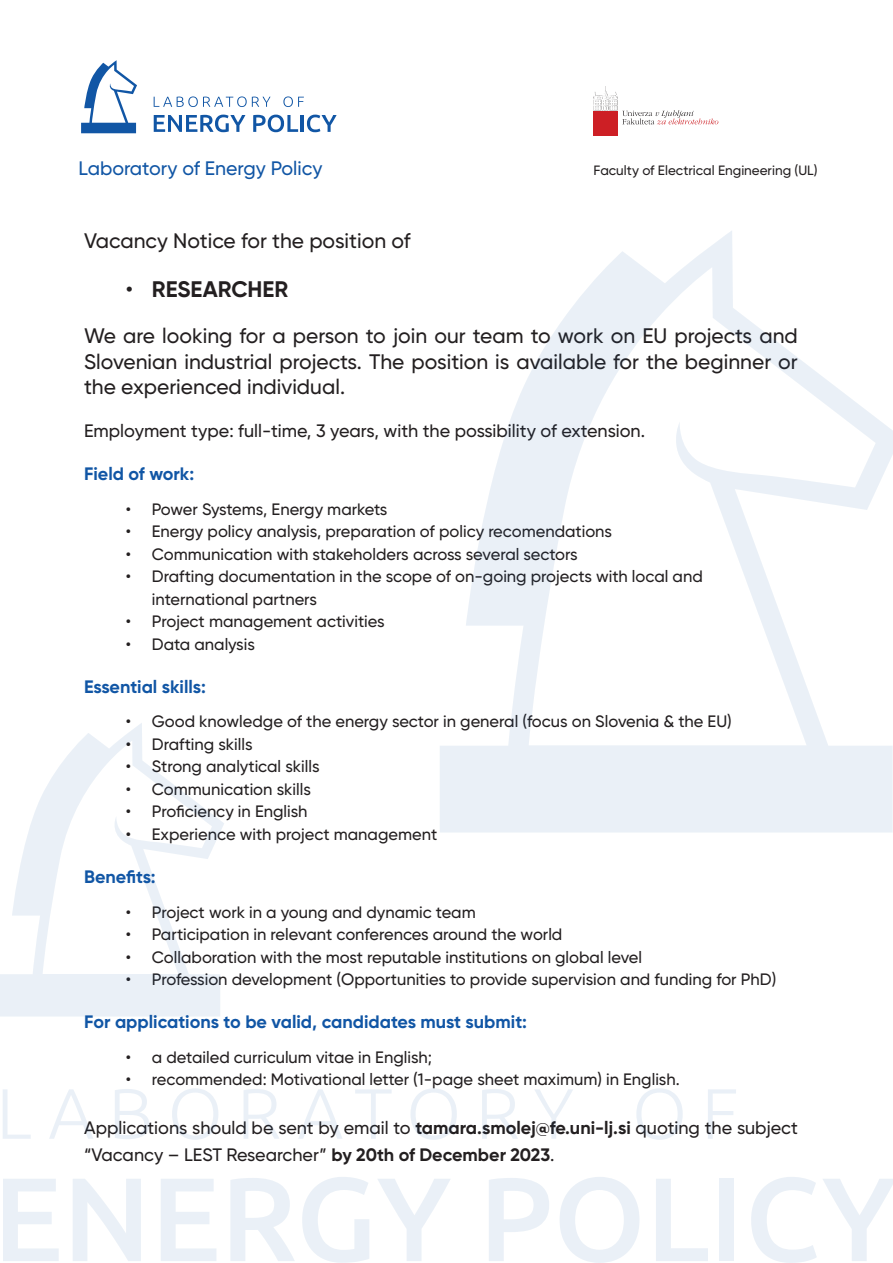
<style>
.page{position:relative;width:893px;height:1263px;background:#fff}
.page>*{position:absolute;margin:0;border:0;box-sizing:border-box;transform-origin:0 0}
.t1{font:700 22.5px "Gilroy";color:#231f20}
.t2{font:500 21px/25.2px "Gilroy";color:#231f20;text-align:justify}
.t3{font:500 19.5px "Gilroy";color:#1156a5}
.t4{font:500 18px/27px "Gilroy";color:#231f20}
.t5{font:700 18px "Gilroy";color:#1156a5}
.t6{font:500 16.5px/22.5px "Gilroy";color:#231f20}
.t7{font:500 13.5px "Gilroy";color:#231f20}
.s1{font-weight:500}
.s2{font-weight:700}
</style>
<div class="page">
<svg style="left:154px;top:96px;width:117px;height:11px"></svg>
<svg style="left:283px;top:96px;width:21px;height:11px"></svg>
<svg style="left:154px;top:115px;width:91px;height:17px"></svg>
<svg style="left:253px;top:115px;width:45px;height:17px"></svg>
<hr style="left:300px;top:115px;width:4px;height:17px;background:#1156a5">
<svg style="left:307px;top:115px;width:30px;height:17px"></svg>
<svg style="left:81px;top:60px;width:56px;height:73px"></svg>
<div style="left:593px;top:111px;width:25px;height:24px;background:#cd1f25"></div>
<svg style="left:593px;top:86px;width:125px;height:38px"></svg>
<svg style="left:3px;top:1089px;width:28px;height:50px"></svg>
<svg style="left:49px;top:1089px;width:44px;height:50px"></svg>
<svg style="left:115px;top:1089px;width:34px;height:50px"></svg>
<svg style="left:172px;top:1088px;width:46px;height:52px"></svg>
<svg style="left:244px;top:1089px;width:35px;height:50px"></svg>
<svg style="left:298px;top:1089px;width:44px;height:50px"></svg>
<svg style="left:355px;top:1089px;width:37px;height:50px"></svg>
<svg style="left:410px;top:1088px;width:47px;height:52px"></svg>
<svg style="left:482px;top:1089px;width:36px;height:50px"></svg>
<svg style="left:535px;top:1089px;width:38px;height:50px"></svg>
<svg style="left:636px;top:1088px;width:47px;height:52px"></svg>
<svg style="left:708px;top:1089px;width:28px;height:50px"></svg>
<svg style="left:3px;top:1179px;width:56px;height:82px"></svg>
<svg style="left:73px;top:1179px;width:68px;height:82px"></svg>
<svg style="left:161px;top:1179px;width:55px;height:82px"></svg>
<svg style="left:230px;top:1178px;width:65px;height:83px"></svg>
<svg style="left:302px;top:1177px;width:67px;height:86px"></svg>
<svg style="left:378px;top:1179px;width:72px;height:82px"></svg>
<svg style="left:489px;top:1178px;width:60px;height:83px"></svg>
<svg style="left:560px;top:1177px;width:79px;height:86px"></svg>
<svg style="left:656px;top:1179px;width:52px;height:82px"></svg>
<div style="left:719px;top:1179px;width:15px;height:82px;background:#eaf0f7"></div>
<svg style="left:751px;top:1177px;width:142px;height:86px"></svg>
<svg style="left:440px;top:231px;width:453px;height:601px"></svg>
<svg style="left:0;top:723px;width:224px;height:293px"></svg>
<p class="t3" style="left:79px;top:157px;width:246px">Laboratory of Energy Policy</p>
<p class="t7" style="left:593px;top:162px;width:226px">Faculty of Electrical Engineering (UL)</p>
<p class="t2" style="left:84px;top:228px;width:328px">Vacancy Notice for the position of</p>
<h1 class="t1" style="left:126px;top:275px;width:164px"><span class="s1">•</span> RESEARCHER</h1>
<p class="t2" style="left:84px;top:323px;width:715px">We are looking for a person to join our team to work on EU projects and Slovenian industrial projects. The position is available for the beginner or the experienced individual.</p>
<p class="t4" style="left:84px;top:417px;width:563px">Employment type: full-time, 3 years, with the possibility of extension.</p>
<p class="t5" style="left:84px;top:463px;width:112px">Field of work:</p>
<p class="t6" style="left:126px;top:497px;width:263px">• Power Systems, Energy markets</p>
<p class="t6" style="left:126px;top:520px;width:488px">• Energy policy analysis, preparation of policy recomendations</p>
<p class="t6" style="left:126px;top:542px;width:454px">• Communication with stakeholders across several sectors</p>
<p class="t6" style="left:152px;top:565px;width:552px;text-indent:-26px">• Drafting documentation in the scope of on-going projects with local and international partners</p>
<p class="t6" style="left:126px;top:610px;width:260px">• Project management activities</p>
<p class="t6" style="left:126px;top:632px;width:131px">• Data analysis</p>
<p class="t5" style="left:84px;top:675px;width:123px">Essential skills:</p>
<p class="t6" style="left:126px;top:710px;width:608px">• Good knowledge of the energy sector in general (focus on Slovenia &amp; the EU)</p>
<p class="t6" style="left:126px;top:733px;width:128px">• Drafting skills</p>
<p class="t6" style="left:126px;top:755px;width:195px">• Strong analytical skills</p>
<p class="t6" style="left:126px;top:778px;width:187px">• Communication skills</p>
<p class="t6" style="left:126px;top:800px;width:183px">• Proficiency in English</p>
<p class="t6" style="left:126px;top:823px;width:313px">• Experience with project management</p>
<p class="t5" style="left:84px;top:865px;width:73px">Benefits:</p>
<p class="t6" style="left:126px;top:900px;width:352px">• Project work in a young and dynamic team</p>
<p class="t6" style="left:126px;top:923px;width:438px">• Participation in relevant conferences around the world</p>
<p class="t6" style="left:126px;top:945px;width:518px">• Collaboration with the most reputable institutions on global level</p>
<p class="t6" style="left:126px;top:968px;width:652px">• Profession development (Opportunities to provide supervision and funding for PhD)</p>
<p class="t5" style="left:84px;top:1011px;width:444px">For applications to be valid, candidates must submit:</p>
<p class="t6" style="left:126px;top:1046px;width:308px">• a detailed curriculum vitae in English;</p>
<p class="t6" style="left:126px;top:1068px;width:555px">• recommended: Motivational letter (1-page sheet maximum) in English.</p>
<p class="t4" style="left:84px;top:1114px;width:715px">Applications should be sent by email to <span class="s2">tamara.smolej@fe.uni-lj.si</span> quoting the subject “Vacancy – LEST Researcher” <span class="s2">by 20th of December 2023</span>.</p>
</div>
